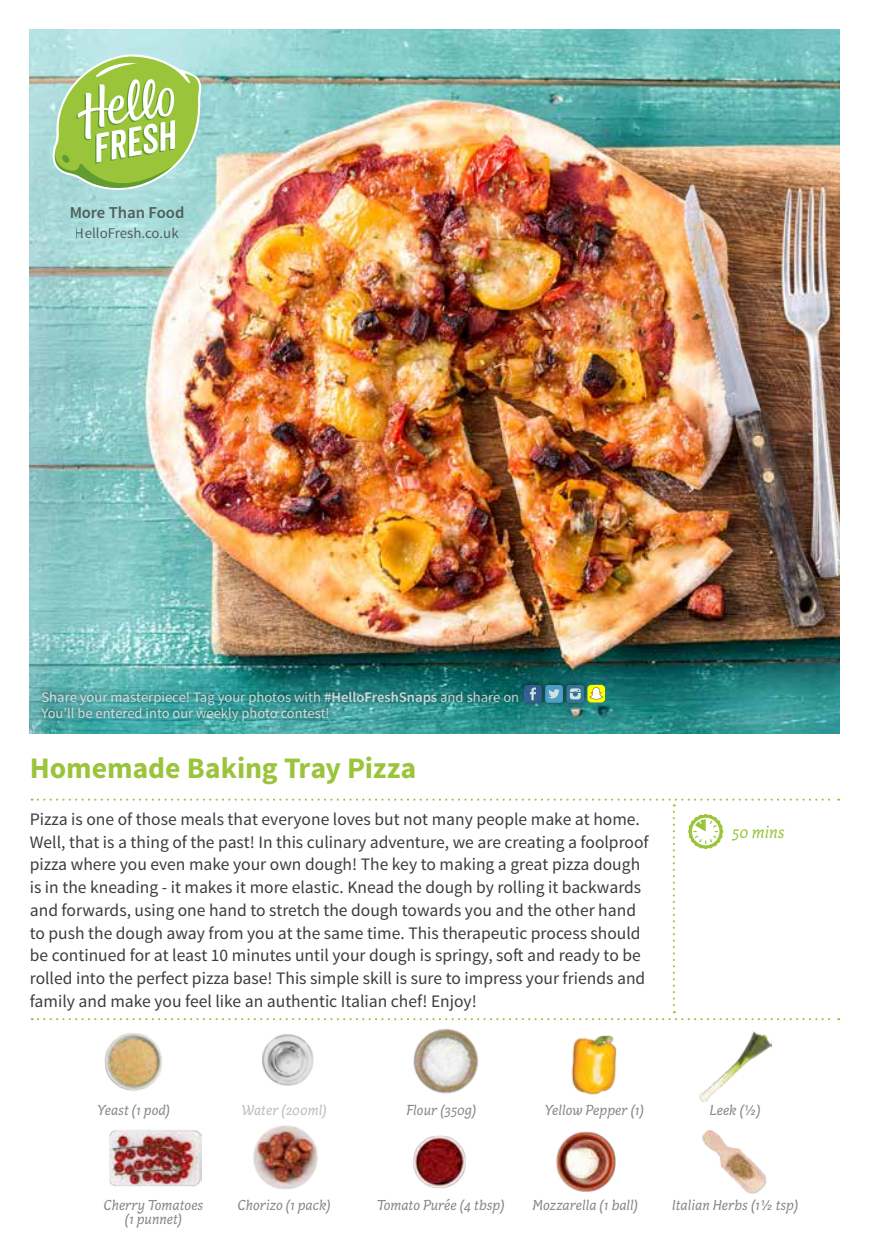
<style>
.page{position:relative;width:869px;height:1241px;background:#fff}
.page>*{position:absolute;margin:0;border:0;box-sizing:border-box;transform-origin:0 0}
.t1{font:700 29.75px "Source Sans Pro";color:#9ac43a}
.t2{font:17.5px/22.8px "Source Sans Pro";color:#3c3c3b}
.t3{font:italic 17.5px "Capucine Basic";color:#9ac43a}
.t4{font:600 16.62px "Source Sans Pro";color:#3c3c3b}
.t5{font:italic 14.88px "Capucine Basic";color:#878787}
.t6{font:14.88px "Source Sans Pro";color:#3c3c3b}
.t7{font:italic 14.88px "Capucine Basic";color:#bcbcbc}
.t8{font:14.53px/16.4px "Source Sans Pro";color:#ededed}
.s1{font-weight:600}
</style>
<div class="page">
<img style="left:30px;top:30px;width:808px;height:703px">
<div style="left:37px;top:679px;width:552px;height:47px;background:#000;opacity:.75"></div>
<svg style="left:524px;top:685px;width:17px;height:17px"></svg>
<svg style="left:529px;top:687px;width:6px;height:13px"></svg>
<svg style="left:566px;top:685px;width:18px;height:17px"></svg>
<svg style="left:569px;top:688px;width:11px;height:11px"></svg>
<div style="left:545px;top:685px;width:17px;height:17px;background:#4f9ec8;border-radius:3px"></div>
<svg style="left:548px;top:689px;width:11px;height:9px"></svg>
<svg style="left:587px;top:684px;width:17px;height:18px"></svg>
<svg style="left:32px;top:798px;width:806px;height:221px"></svg>
<img style="left:384px;top:999px;width:123px;height:95px">
<img style="left:571px;top:1035px;width:46px;height:60px">
<img style="left:699px;top:1031px;width:72px;height:71px">
<img style="left:247px;top:1018px;width:80px;height:68px">
<img style="left:253px;top:1125px;width:65px;height:65px">
<img style="left:109px;top:1130px;width:92px;height:57px">
<img style="left:413px;top:1135px;width:53px;height:53px">
<img style="left:556px;top:1131px;width:60px;height:61px">
<img style="left:702px;top:1129px;width:65px;height:65px">
<img style="left:104px;top:1033px;width:58px;height:58px">
<svg style="left:48px;top:54px;width:153px;height:147px;background:#acd28b"></svg>
<p class="t4" style="left:69px;top:201px;width:116px">More Than Food</p>
<p class="t6" style="left:75px;top:224px;width:105px">HelloFresh.co.uk</p>
<p class="t8" style="left:41px;top:688px;width:479px">Share your masterpiece! Tag your photos with <span class="s1">#HelloFreshSnaps</span> and share on<br>You’ll be entered into our weekly photo contest!</p>
<h1 class="t1" style="left:30px;top:749px;width:388px">Homemade Baking Tray Pizza</h1>
<p class="t2" style="left:30px;top:807px;width:620px">Pizza is one of those meals that everyone loves but not many people make at home.<br>Well, that is a thing of the past! In this culinary adventure, we are creating a foolproof pizza where you even make your own dough! The key to making a great pizza dough is in the kneading - it makes it more elastic. Knead the dough by rolling it backwards and forwards, using one hand to stretch the dough towards you and the other hand to push the dough away from you at the same time. This therapeutic process should be continued for at least 10 minutes until your dough is springy, soft and ready to be rolled into the perfect pizza base! This simple skill is sure to impress your friends and family and make you feel like an authentic Italian chef! Enjoy!</p>
<p class="t3" style="left:731px;top:819px;width:54px">50 mins</p>
<p class="t5" style="left:98px;top:1099px;width:74px">Yeast (1 pod)</p>
<p class="t5" style="left:406px;top:1099px;width:71px">Flour (350g)</p>
<p class="t7" style="left:241px;top:1099px;width:86px">Water (200ml)</p>
<p class="t5" style="left:544px;top:1099px;width:100px">Yellow Pepper (1)</p>
<p class="t5" style="left:709px;top:1099px;width:53px">Leek (1/2)</p>
<p class="t5" style="left:103px;top:1194px;width:101px">Cherry Tomatoes</p>
<p class="t5" style="left:237px;top:1194px;width:94px">Chorizo (1 pack)</p>
<p class="t5" style="left:125px;top:1208px;width:59px">(1 punnet)</p>
<p class="t5" style="left:376px;top:1194px;width:129px">Tomato Purée (4 tbsp)</p>
<p class="t5" style="left:532px;top:1194px;width:107px">Mozzarella (1 ball)</p>
<p class="t5" style="left:671px;top:1194px;width:128px">Italian Herbs (11/2 tsp)</p>
</div>
